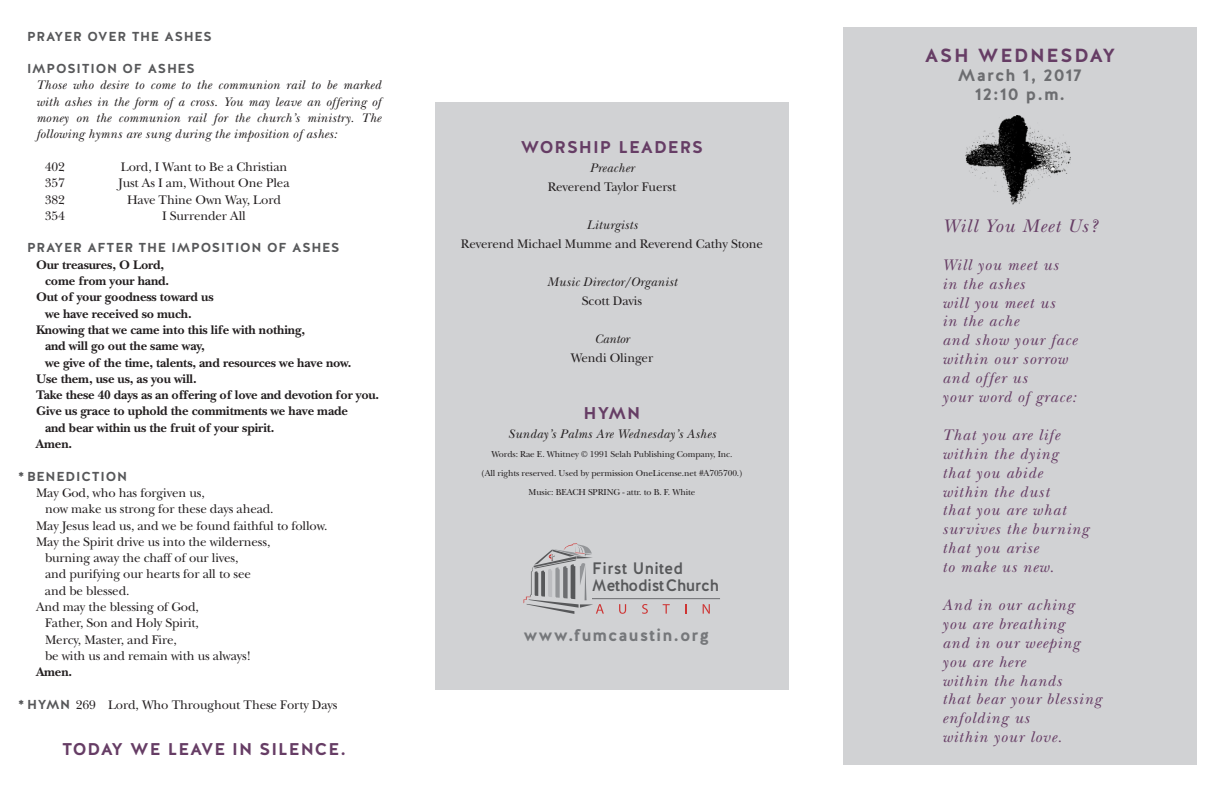
<style>
.page{position:relative;width:1224px;height:792px;background:#fff}
.page>*{position:absolute;margin:0;border:0;box-sizing:border-box;transform-origin:0 0}
.t1{font:italic 19px "New Baskerville Std";letter-spacing:.06em;color:#663d65}
.t2{font:700 19px "Halis R";letter-spacing:.09em;color:#663d65}
.t3{font:700 17px "Halis R";letter-spacing:.06em;color:#663d65}
.t4{font:700 17px "Halis R";letter-spacing:.06em;color:#6c6d70}
.t5{font:700 17px "Halis R";letter-spacing:.06em;color:#76787b}
.t6{font:500 16.6px/17.6px "Halis R";letter-spacing:.005em;color:#57585a;scale:.95 1}
.t7{font:italic 16px "New Baskerville Std";letter-spacing:.06em;color:#663d65}
.t8{font:13px "New Baskerville Std";letter-spacing:-.01em;color:#231f20}
.t9{font:700 13px "New Baskerville Std";letter-spacing:-.01em;color:#231f20}
.t10{font:italic 13px/16.3px "New Baskerville Std";letter-spacing:.02em;color:#231f20;text-align:justify}
.t11{font:700 13px "Halis R";letter-spacing:.06em;color:#57585a}
.t12{font:9px "New Baskerville Std";letter-spacing:-.01em;color:#231f20}
.s1{font-family:"Halis R";font-weight:700;color:#57585a}
</style>
<div class="page">
<div style="left:843px;top:27px;width:354px;height:738px;background:#d1d2d4"></div>
<img style="left:965px;top:116px;width:105px;height:89px">
<div style="left:435px;top:102px;width:354px;height:588px;background:#d1d2d4"></div>
<svg style="left:619px;top:604px;width:7px;height:10px"></svg>
<svg style="left:642px;top:604px;width:6px;height:10px"></svg>
<svg style="left:663px;top:604px;width:7px;height:10px"></svg>
<svg style="left:703px;top:604px;width:7px;height:10px"></svg>
<hr style="left:592px;top:598px;width:128px;height:1px;background:#6c6d70">
<svg style="left:524px;top:543px;width:80px;height:71px"></svg>
<p class="t11" style="left:27px;top:28px;width:186px">PRAYER OVER THE ASHES</p>
<p class="t11" style="left:27px;top:60px;width:169px">IMPOSITION OF ASHES</p>
<p class="t10" style="left:36px;top:77px;width:347px">Those who desire to come to the communion rail to be marked with ashes in the form of a cross. You may leave an offering of money on the communion rail for the church’s ministry. The following hymns are sung during the imposition of ashes:</p>
<p class="t8" style="left:45px;top:159px;width:22px">402</p>
<p class="t8" style="left:121px;top:159px;width:168px">Lord, I Want to Be a Christian</p>
<p class="t8" style="left:45px;top:176px;width:22px">357</p>
<p class="t8" style="left:118px;top:176px;width:173px">Just As I am, Without One Plea</p>
<p class="t8" style="left:45px;top:192px;width:22px">382</p>
<p class="t8" style="left:127px;top:192px;width:155px">Have Thine Own Way, Lord</p>
<p class="t8" style="left:45px;top:208px;width:22px">354</p>
<p class="t8" style="left:162px;top:208px;width:85px">I Surrender All</p>
<p class="t11" style="left:27px;top:240px;width:314px">PRAYER AFTER THE IMPOSITION OF ASHES</p>
<p class="t9" style="left:36px;top:257px;width:130px">Our treasures, O Lord,</p>
<p class="t9" style="left:45px;top:273px;width:126px">come from your hand.</p>
<p class="t9" style="left:36px;top:290px;width:179px">Out of your goodness toward us</p>
<p class="t9" style="left:45px;top:306px;width:148px">we have received so much.</p>
<p class="t9" style="left:36px;top:322px;width:271px">Knowing that we came into this life with nothing,</p>
<p class="t9" style="left:45px;top:338px;width:161px">and will go out the same way,</p>
<p class="t9" style="left:45px;top:355px;width:308px">we give of the time, talents, and resources we have now.</p>
<p class="t9" style="left:36px;top:371px;width:162px">Use them, use us, as you will.</p>
<p class="t9" style="left:36px;top:387px;width:345px">Take these 40 days as an offering of love and devotion for you.</p>
<p class="t9" style="left:36px;top:404px;width:314px">Give us grace to uphold the commitments we have made</p>
<p class="t9" style="left:45px;top:420px;width:231px">and bear within us the fruit of your spirit.</p>
<p class="t9" style="left:36px;top:436px;width:38px">Amen.</p>
<p class="t11" style="left:18px;top:468px;width:111px">* BENEDICTION</p>
<p class="t8" style="left:36px;top:485px;width:170px">May God, who has forgiven us,</p>
<p class="t8" style="left:45px;top:502px;width:230px">now make us strong for these days ahead.</p>
<p class="t8" style="left:36px;top:518px;width:293px">May Jesus lead us, and we be found faithful to follow.</p>
<p class="t8" style="left:36px;top:534px;width:236px">May the Spirit drive us into the wilderness,</p>
<p class="t8" style="left:45px;top:550px;width:195px">burning away the chaff of our lives,</p>
<p class="t8" style="left:45px;top:567px;width:207px">and purifying our hearts for all to see</p>
<p class="t8" style="left:45px;top:583px;width:86px">and be blessed.</p>
<p class="t8" style="left:36px;top:599px;width:164px">And may the blessing of God,</p>
<p class="t8" style="left:45px;top:616px;width:155px">Father, Son and Holy Spirit,</p>
<p class="t8" style="left:45px;top:632px;width:133px">Mercy, Master, and Fire,</p>
<p class="t8" style="left:45px;top:648px;width:207px">be with us and remain with us always!</p>
<p class="t9" style="left:36px;top:664px;width:38px">Amen.</p>
<p class="t8" style="left:18px;top:697px;width:321px"><span class="s1">* HYMN</span> 269 Lord, Who Throughout These Forty Days</p>
<p class="t3" style="left:62px;top:738px;width:285px">TODAY WE LEAVE IN SILENCE.</p>
<p class="t3" style="left:521px;top:136px;width:184px">WORSHIP LEADERS</p>
<p class="t10" style="left:590px;top:160px;width:46px">Preacher</p>
<p class="t8" style="left:548px;top:180px;width:130px">Reverend Taylor Fuerst</p>
<p class="t10" style="left:586px;top:217px;width:53px">Liturgists</p>
<p class="t8" style="left:461px;top:237px;width:304px">Reverend Michael Mumme and Reverend Cathy Stone</p>
<p class="t10" style="left:547px;top:274px;width:132px">Music Director/Organist</p>
<p class="t8" style="left:582px;top:294px;width:62px">Scott Davis</p>
<p class="t10" style="left:595px;top:331px;width:36px">Cantor</p>
<p class="t8" style="left:571px;top:351px;width:84px">Wendi Olinger</p>
<p class="t3" style="left:584px;top:402px;width:58px">HYMN</p>
<p class="t10" style="left:508px;top:426px;width:209px">Sunday’s Palms Are Wednesday’s Ashes</p>
<p class="t12" style="left:491px;top:449px;width:243px">Words: Rae E. Whitney © 1991 Selah Publishing Company, Inc.</p>
<p class="t12" style="left:481px;top:468px;width:264px">(All rights reserved. Used by permission OneLicense.net #A705700.)</p>
<p class="t12" style="left:529px;top:487px;width:168px">Music: BEACH SPRING - attr. to B. F. White</p>
<p class="t6" style="left:592px;top:559px;width:135px">First United<br>MethodistChurch</p>
<p class="t5" style="left:523px;top:624px;width:188px">www.fumcaustin.org</p>
<p class="t2" style="left:925px;top:43px;width:192px">ASH WEDNESDAY</p>
<p class="t4" style="left:958px;top:64px;width:126px">March 1, 2017</p>
<p class="t4" style="left:975px;top:83px;width:92px">12:10 p.m.</p>
<p class="t1" style="left:943px;top:215px;width:156px">Will You Meet Us?</p>
<p class="t7" style="left:942px;top:255px;width:118px">Will you meet us</p>
<p class="t7" style="left:942px;top:274px;width:84px">in the ashes</p>
<p class="t7" style="left:942px;top:293px;width:114px">will you meet us</p>
<p class="t7" style="left:942px;top:312px;width:78px">in the ache</p>
<p class="t7" style="left:942px;top:331px;width:137px">and show your face</p>
<p class="t7" style="left:942px;top:350px;width:127px">within our sorrow</p>
<p class="t7" style="left:942px;top:369px;width:87px">and offer us</p>
<p class="t7" style="left:942px;top:388px;width:136px">your word of grace:</p>
<p class="t7" style="left:942px;top:425px;width:119px">That you are life</p>
<p class="t7" style="left:942px;top:444px;width:117px">within the dying</p>
<p class="t7" style="left:942px;top:463px;width:102px">that you abide</p>
<p class="t7" style="left:942px;top:482px;width:109px">within the dust</p>
<p class="t7" style="left:942px;top:501px;width:125px">that you are what</p>
<p class="t7" style="left:942px;top:520px;width:148px">survives the burning</p>
<p class="t7" style="left:942px;top:539px;width:98px">that you arise</p>
<p class="t7" style="left:942px;top:558px;width:113px">to make us new.</p>
<p class="t7" style="left:942px;top:596px;width:133px">And in our aching</p>
<p class="t7" style="left:942px;top:614px;width:124px">you are breathing</p>
<p class="t7" style="left:942px;top:633px;width:139px">and in our weeping</p>
<p class="t7" style="left:942px;top:652px;width:85px">you are here</p>
<p class="t7" style="left:942px;top:671px;width:121px">within the hands</p>
<p class="t7" style="left:942px;top:690px;width:161px">that bear your blessing</p>
<p class="t7" style="left:942px;top:709px;width:89px">enfolding us</p>
<p class="t7" style="left:942px;top:728px;width:121px">within your love.</p>
</div>
